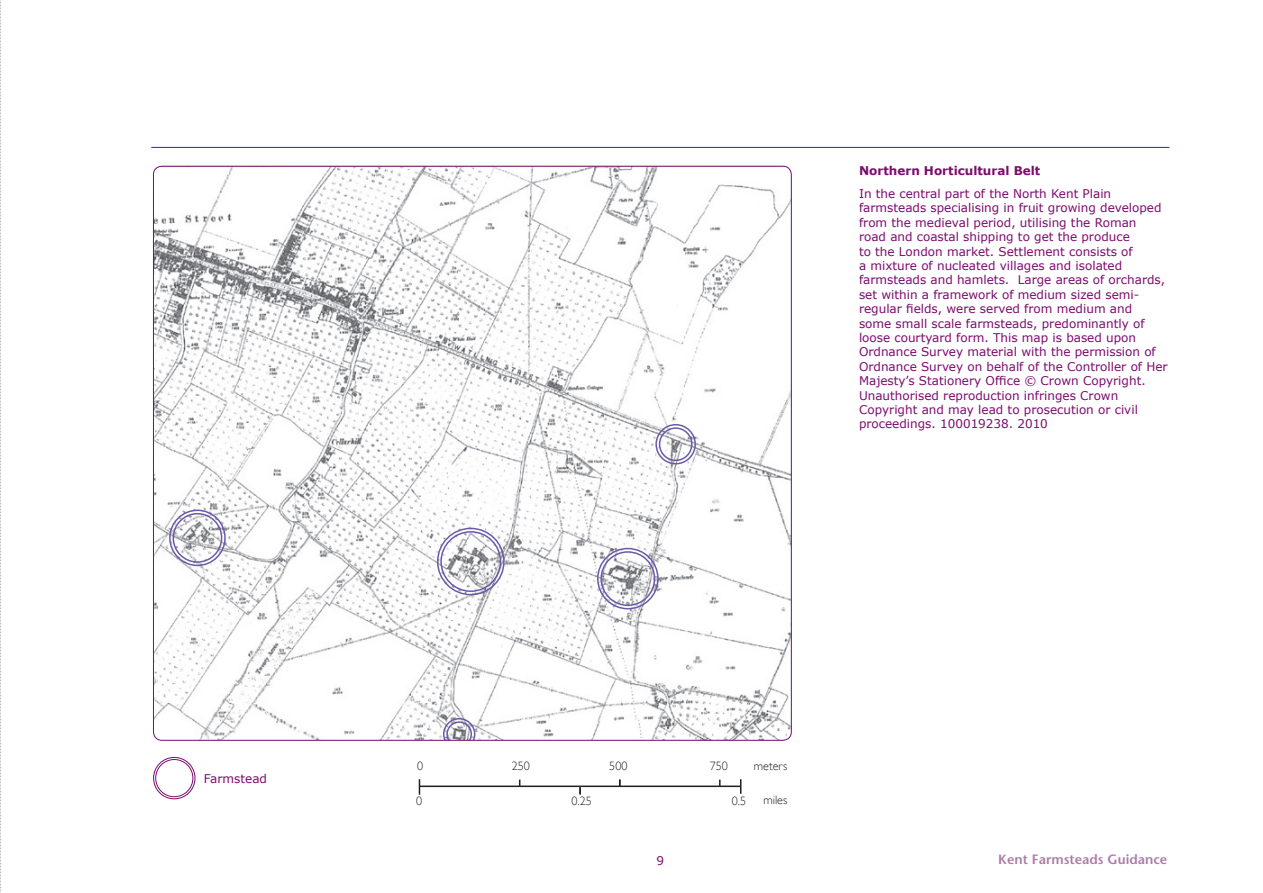
<style>
.page{position:relative;width:1263px;height:893px;background:#fff}
.page>*{position:absolute;margin:0;border:0;box-sizing:border-box;transform-origin:0 0}
.t1{font:600 13.5px "Stone Sans";color:#ac7da9}
.t2{font:300 12.15px "Gill Sans";color:#231f20}
.Body_Verdana{font:12px/14.4px "Verdana";color:#7c0b6e}
.Body_Verdana-2{font:700 12px "Verdana";color:#7c0b6e}
</style>
<div class="page">
<hr style="left:151px;top:147px;width:1018px;height:1px;background:#7c0b6e">
<svg style="left:0;top:0;width:1px;height:893px"></svg>
<img style="left:153px;top:166px;width:638px;height:574px">
<div style="left:655px;top:424px;width:41px;height:40px;border:2px solid #6b5aa6;border-radius:50%"></div>
<div style="left:659px;top:427px;width:33px;height:34px;border:2px solid #6b5aa6;border-radius:50%"></div>
<svg style="left:443px;top:718px;width:32px;height:21px"></svg>
<div style="left:437px;top:528px;width:68px;height:67px;border:2px solid #6b5aa6;border-radius:50%"></div>
<div style="left:440px;top:531px;width:61px;height:61px;border:2px solid #6b5aa6;border-radius:50%"></div>
<div style="left:169px;top:510px;width:57px;height:56px;border:2px solid #6b5aa6;border-radius:50%"></div>
<div style="left:173px;top:513px;width:49px;height:50px;border:2px solid #6b5aa6;border-radius:50%"></div>
<div style="left:597px;top:548px;width:62px;height:61px;border:2px solid #6b5aa6;border-radius:50%"></div>
<div style="left:600px;top:551px;width:55px;height:55px;border:2px solid #6b5aa6;border-radius:50%"></div>
<hr style="left:419px;top:785px;width:322px;height:2px;background:#231f20">
<svg style="left:419px;top:779px;width:1px;height:16px"></svg>
<svg style="left:579px;top:787px;width:2px;height:8px"></svg>
<svg style="left:740px;top:779px;width:1px;height:15px"></svg>
<div style="left:155px;top:759px;width:38px;height:38px;border:1px solid #7c0b6e;border-radius:50%"></div>
<div style="left:153px;top:757px;width:42px;height:42px;border:1px solid #7c0b6e;border-radius:50%"></div>
<p class="Body_Verdana" style="left:204px;top:771px;width:65px">Farmstead</p>
<p class="Body_Verdana-2" style="left:859px;top:163px;width:183px">Northern Horticultural Belt</p>
<p class="Body_Verdana" style="left:859px;top:186px;width:310px">In the central part of the North Kent Plain farmsteads specialising in fruit growing developed from the medieval period, utilising the Roman<br>road and coastal shipping to get the produce<br>to the London market. Settlement consists of<br>a mixture of nucleated villages and isolated farmsteads and hamlets. Large areas of orchards, set within a framework of medium sized semi&shy;regular fields, were served from medium and<br>some small scale farmsteads, predominantly of loose courtyard form. This map is based upon Ordnance Survey material with the permission of Ordnance Survey on behalf of the Controller of Her Majesty’s Stationery Office © Crown Copyright.<br>Unauthorised reproduction infringes Crown Copyright and may lead to prosecution or civil proceedings. 100019238. 2010</p>
<p class="t2" style="left:417px;top:759px;width:8px">0</p>
<p class="t2" style="left:512px;top:759px;width:20px">250</p>
<p class="t2" style="left:609px;top:759px;width:20px">500</p>
<p class="t2" style="left:754px;top:759px;width:35px">meters</p>
<p class="t2" style="left:763px;top:793px;width:25px">miles</p>
<p class="t2" style="left:710px;top:759px;width:20px">750</p>
<p class="t2" style="left:416px;top:794px;width:8px">0</p>
<p class="t2" style="left:571px;top:794px;width:22px">0.25</p>
<p class="t2" style="left:732px;top:794px;width:16px">0.5</p>
<p class="Body_Verdana" style="left:656px;top:853px;width:9px">9</p>
<p class="t1" style="left:998px;top:851px;width:170px">Kent Farmsteads Guidance</p>
</div>
